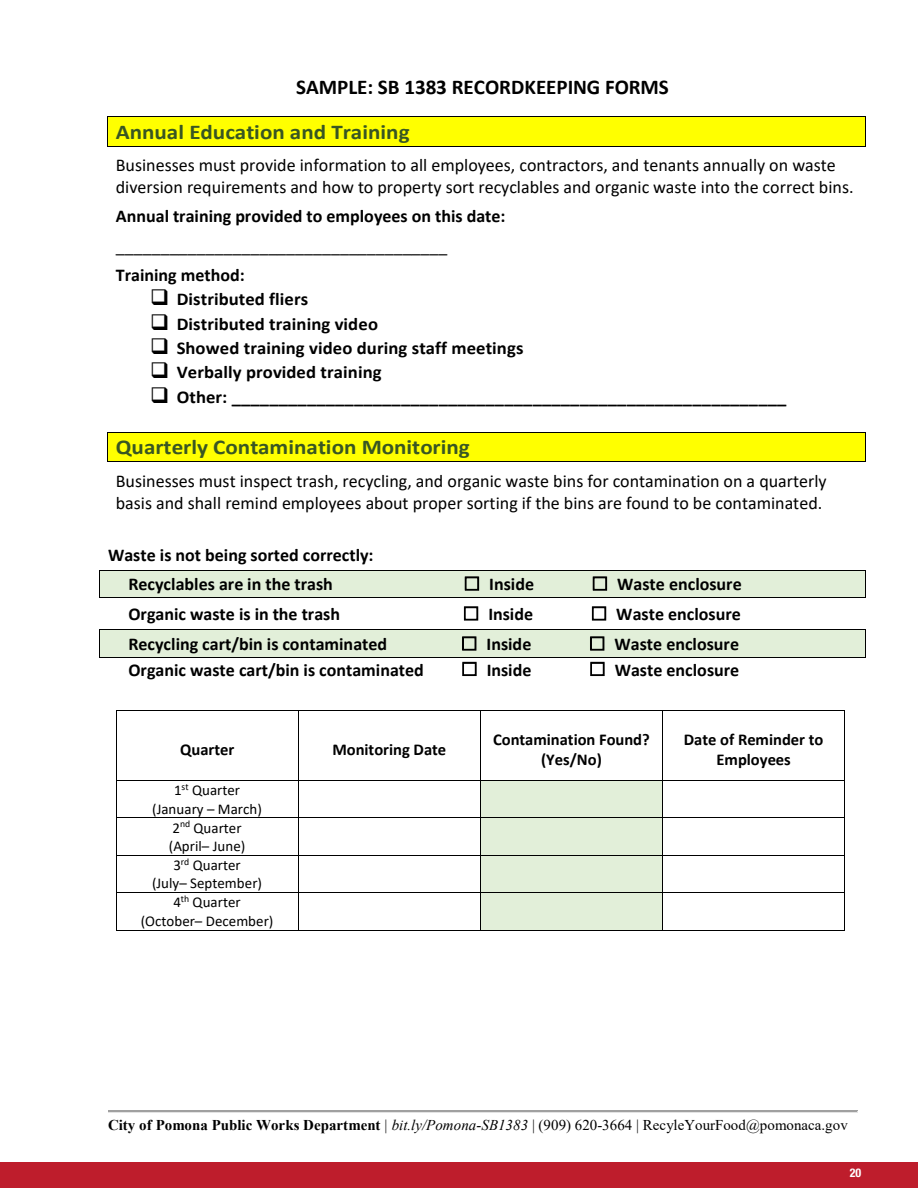
<style>
.page{position:relative;width:918px;height:1188px;background:#fff}
.page>*{position:absolute;margin:0;border:0;box-sizing:border-box;transform-origin:0 0}
.t1{font:700 21px/44.4px "Calibri";color:#000}
.t2{font:700 21px "Calibri";color:#385623;scale:1.1 1}
.t3{font:18px/21.9px "Calibri";color:#000}
.t4{font:700 18px/29.4px "Calibri";letter-spacing:.005em;color:#000}
.t5{font:700 18px "Calibri";letter-spacing:.005em;color:#000;scale:1.04 1}
.t6{font:700 16.5px/20.1px "Calibri";letter-spacing:-.005em;color:#000;text-align:center}
.t7{font:15px/18.6px "Calibri";color:#000;text-align:center}
.t8{font:15px "Times New Roman";letter-spacing:.005em;color:#000}
.t9{font:700 condensed 12px "Helvetica Neue LT Std";color:#fff}
.s1{color:#385623}
.s2{font-weight:400}
.s3{font-family:"MS Gothic";font-weight:400}
.s4{font-weight:700}
.s5{font-style:italic}
</style>
<div class="page">
<div style="left:0;top:1162px;width:918px;height:26px;background:#be1d2c"></div>
<hr style="left:108px;top:1111px;width:749px;height:2px;background:#a0a0a0">
<hr style="left:108px;top:1113px;width:749px;height:1px;background:#e3e3e3">
<div style="left:108px;top:117px;width:757px;height:29px;background:#ff0"></div>
<hr style="left:108px;top:116px;width:757px;height:1px;background:#000">
<hr style="left:108px;top:146px;width:757px;height:1px;background:#000">
<svg style="left:107px;top:116px;width:1px;height:31px"></svg>
<svg style="left:865px;top:116px;width:1px;height:31px"></svg>
<div style="left:108px;top:433px;width:757px;height:29px;background:#ff0"></div>
<hr style="left:108px;top:432px;width:757px;height:1px;background:#000">
<hr style="left:108px;top:462px;width:757px;height:1px;background:#000">
<svg style="left:107px;top:432px;width:1px;height:30px"></svg>
<svg style="left:865px;top:432px;width:1px;height:30px"></svg>
<div style="left:100px;top:570px;width:765px;height:27px;background:#e2efd9"></div>
<hr style="left:100px;top:570px;width:765px;height:1px;background:#000">
<hr style="left:100px;top:597px;width:765px;height:1px;background:#000">
<svg style="left:99px;top:570px;width:1px;height:28px"></svg>
<svg style="left:865px;top:570px;width:1px;height:28px"></svg>
<div style="left:100px;top:630px;width:765px;height:27px;background:#e2efd9"></div>
<hr style="left:100px;top:630px;width:765px;height:1px;background:#000">
<hr style="left:100px;top:657px;width:765px;height:1px;background:#000">
<svg style="left:99px;top:630px;width:1px;height:28px"></svg>
<svg style="left:865px;top:630px;width:1px;height:28px"></svg>
<hr style="left:116px;top:710px;width:182px;height:1px;background:#000">
<hr style="left:299px;top:710px;width:181px;height:1px;background:#000">
<hr style="left:481px;top:710px;width:181px;height:1px;background:#000">
<hr style="left:663px;top:710px;width:181px;height:1px;background:#000">
<hr style="left:116px;top:711px;width:1px;height:69px;background:#000">
<hr style="left:298px;top:711px;width:1px;height:69px;background:#000">
<hr style="left:480px;top:711px;width:1px;height:69px;background:#000">
<hr style="left:662px;top:711px;width:1px;height:69px;background:#000">
<hr style="left:844px;top:711px;width:1px;height:69px;background:#000">
<div style="left:481px;top:781px;width:181px;height:37px;background:#e2efd9"></div>
<hr style="left:116px;top:780px;width:182px;height:1px;background:#000">
<hr style="left:299px;top:780px;width:181px;height:1px;background:#000">
<hr style="left:481px;top:780px;width:181px;height:1px;background:#000">
<hr style="left:663px;top:780px;width:181px;height:1px;background:#000">
<hr style="left:116px;top:781px;width:1px;height:37px;background:#000">
<hr style="left:298px;top:781px;width:1px;height:37px;background:#000">
<hr style="left:480px;top:781px;width:1px;height:37px;background:#000">
<hr style="left:662px;top:781px;width:1px;height:37px;background:#000">
<hr style="left:844px;top:781px;width:1px;height:37px;background:#000">
<div style="left:481px;top:818px;width:181px;height:37px;background:#e2efd9"></div>
<hr style="left:116px;top:818px;width:182px;height:1px;background:#000">
<hr style="left:299px;top:818px;width:181px;height:1px;background:#000">
<hr style="left:481px;top:818px;width:181px;height:1px;background:#000">
<hr style="left:663px;top:818px;width:181px;height:1px;background:#000">
<hr style="left:116px;top:818px;width:1px;height:37px;background:#000">
<hr style="left:298px;top:818px;width:1px;height:37px;background:#000">
<hr style="left:480px;top:818px;width:1px;height:37px;background:#000">
<hr style="left:662px;top:818px;width:1px;height:37px;background:#000">
<hr style="left:844px;top:818px;width:1px;height:37px;background:#000">
<div style="left:481px;top:856px;width:181px;height:36px;background:#e2efd9"></div>
<hr style="left:116px;top:855px;width:182px;height:1px;background:#000">
<hr style="left:299px;top:855px;width:181px;height:1px;background:#000">
<hr style="left:481px;top:855px;width:181px;height:1px;background:#000">
<hr style="left:663px;top:855px;width:181px;height:1px;background:#000">
<hr style="left:116px;top:856px;width:1px;height:36px;background:#000">
<hr style="left:298px;top:856px;width:1px;height:36px;background:#000">
<hr style="left:480px;top:856px;width:1px;height:36px;background:#000">
<hr style="left:662px;top:856px;width:1px;height:36px;background:#000">
<hr style="left:844px;top:856px;width:1px;height:36px;background:#000">
<div style="left:481px;top:893px;width:181px;height:37px;background:#e2efd9"></div>
<hr style="left:116px;top:892px;width:182px;height:1px;background:#000">
<hr style="left:299px;top:892px;width:181px;height:1px;background:#000">
<hr style="left:481px;top:892px;width:181px;height:1px;background:#000">
<hr style="left:663px;top:892px;width:181px;height:1px;background:#000">
<hr style="left:116px;top:893px;width:1px;height:37px;background:#000">
<hr style="left:116px;top:930px;width:182px;height:1px;background:#000">
<hr style="left:298px;top:893px;width:1px;height:37px;background:#000">
<hr style="left:299px;top:930px;width:181px;height:1px;background:#000">
<hr style="left:480px;top:893px;width:1px;height:37px;background:#000">
<hr style="left:481px;top:930px;width:181px;height:1px;background:#000">
<hr style="left:662px;top:893px;width:1px;height:37px;background:#000">
<hr style="left:663px;top:930px;width:181px;height:1px;background:#000">
<hr style="left:844px;top:893px;width:1px;height:37px;background:#000">
<p class="t1" style="left:116px;top:65px;width:555px;text-indent:181px">SAMPLE: SB 1383 RECORDKEEPING FORMS<br><span class="s1">Annual Education and Training</span></p>
<p class="t3" style="left:116px;top:154px;width:739px">Businesses must provide information to all employees, contractors, and tenants annually on waste diversion requirements and how to property sort recyclables and organic waste into the correct bins.</p>
<p class="t4" style="left:116px;top:201px;width:391px">Annual training provided to employees on this date: <span class="s2">_____________________________________<br></span>Training method:</p>
<p class="t5" style="left:150px;top:287px;width:154px">❑ Distributed fliers</p>
<p class="t5" style="left:150px;top:311px;width:221px">❑ Distributed training video</p>
<p class="t5" style="left:150px;top:335px;width:360px">❑ Showed training video during staff meetings</p>
<p class="t5" style="left:150px;top:360px;width:224px">❑ Verbally provided training</p>
<p class="t5" style="left:150px;top:384px;width:613px">❑ Other: ___________________________________________________________</p>
<p class="t2" style="left:116px;top:433px;width:323px">Quarterly Contamination Monitoring</p>
<p class="t3" style="left:116px;top:469px;width:713px">Businesses must inspect trash, recycling, and organic waste bins for contamination on a quarterly basis and shall remind employees about proper sorting if the bins are found to be contaminated.</p>
<p class="t4" style="left:129px;top:539px;width:247px;text-indent:-21px">Waste is not being sorted correctly:<br>Recyclables are in the trash</p>
<p class="t4" style="left:463px;top:569px;width:73px"><span class="s3">☐</span> Inside</p>
<p class="t4" style="left:591px;top:569px;width:152px"><span class="s3">☐</span> Waste enclosure</p>
<p class="t4" style="left:129px;top:599px;width:213px">Organic waste is in the trash</p>
<p class="t4" style="left:462px;top:599px;width:73px"><span class="s3">☐</span> Inside</p>
<p class="t4" style="left:590px;top:599px;width:152px"><span class="s3">☐</span> Waste enclosure</p>
<p class="t4" style="left:129px;top:629px;width:260px">Recycling cart/bin is contaminated</p>
<p class="t4" style="left:460px;top:629px;width:73px"><span class="s3">☐</span> Inside</p>
<p class="t4" style="left:588px;top:629px;width:152px"><span class="s3">☐</span> Waste enclosure</p>
<p class="t4" style="left:129px;top:655px;width:297px">Organic waste cart/bin is contaminated</p>
<p class="t4" style="left:460px;top:655px;width:73px"><span class="s3">☐</span> Inside</p>
<p class="t4" style="left:588px;top:655px;width:152px"><span class="s3">☐</span> Waste enclosure</p>
<p class="t6" style="left:180px;top:739px;width:56px">Quarter</p>
<p class="t6" style="left:332px;top:739px;width:115px">Monitoring Date</p>
<p class="t6" style="left:493px;top:729px;width:158px">Contamination Found? (Yes/No)</p>
<p class="t6" style="left:684px;top:729px;width:141px">Date of Reminder to<br>Employees</p>
<p class="t7" style="left:141px;top:781px;width:134px">1<sup>st</sup> Quarter<br>(January – March)<br>2<sup>nd</sup> Quarter<br>(April– June)<br>3<sup>rd</sup> Quarter<br>(July– September)<br>4<sup>th</sup> Quarter<br>(October– December)</p>
<p class="t8" style="left:108px;top:1115px;width:741px"><span class="s4">City of Pomona Public Works Department</span> | <span class="s5">bit.ly/Pomona-SB1383</span> | (909) 620-3664 | RecyleYourFood@pomonaca.gov</p>
<p class="t9" style="left:850px;top:1165px;width:13px">20</p>
</div>
